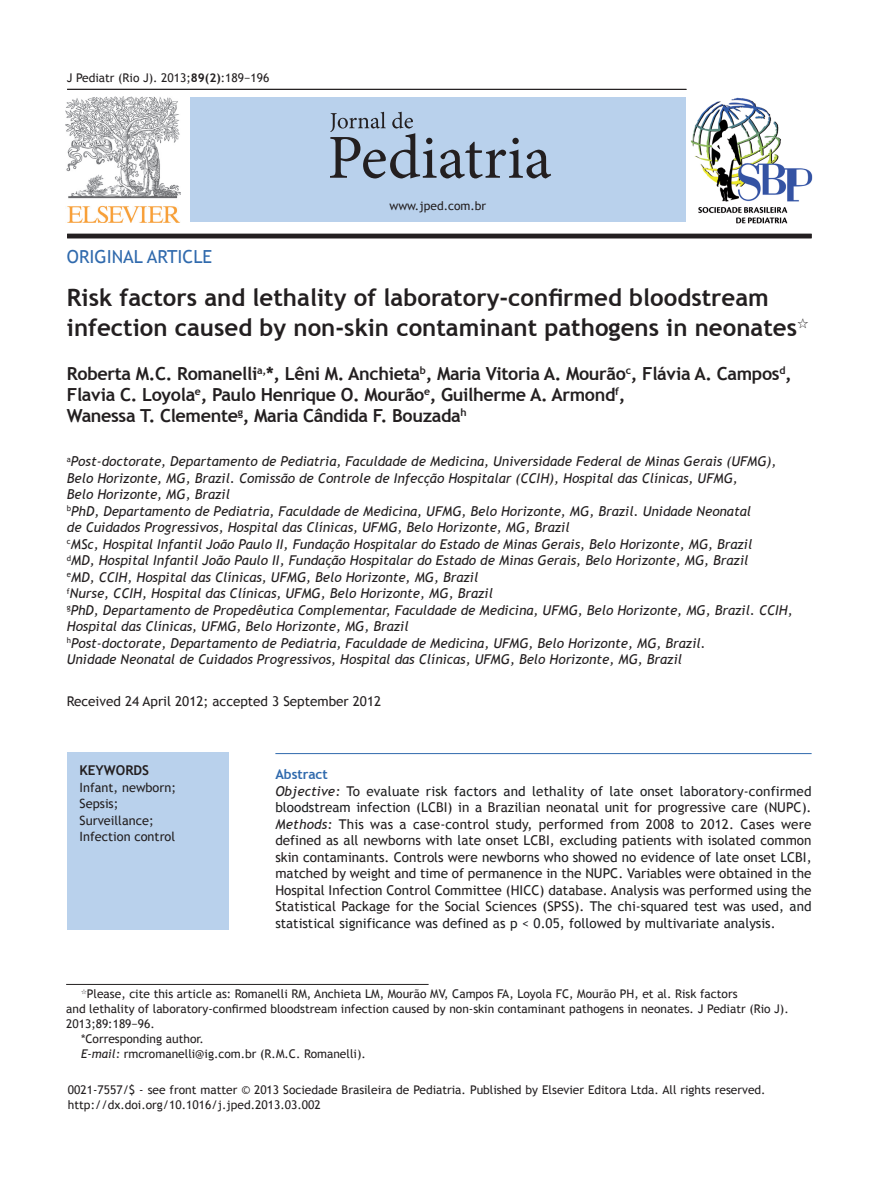
<style>
.page{position:relative;width:891px;height:1190px;background:#fff}
.page>*{position:absolute;margin:0;border:0;box-sizing:border-box;transform-origin:0 0}
.t1{font:700 24px/30px "Trebuchet MS";color:#231f20}
.t2{font:700 18px/21px "Trebuchet MS";letter-spacing:-.02em;color:#231f20}
.t3{font:18px "Trebuchet MS";color:#306aad}
.t4{font:italic 13.5px/16.5px "Trebuchet MS";color:#231f20}
.t5{font:13.5px/16.5px "Trebuchet MS";color:#231f20}
.t6{font:700 13.5px "Trebuchet MS";color:#231f20}
.t7{font:12.75px/16.5px "Trebuchet MS";color:#231f20}
.t8{font:12px/15px "Trebuchet MS";color:#231f20}
.s1{font-weight:700}
.s2{font-weight:700;color:#306aad}
.s3{font-style:italic}
.s4{color:#1f2022}
</style>
<div class="page">
<div style="left:190px;top:97px;width:495px;height:125px;background:#b9d1ec"></div>
<img style="left:66px;top:96px;width:114px;height:126px">
<svg style="left:330px;top:112px;width:221px;height:66px"></svg>
<img style="left:690px;top:97px;width:123px;height:127px">
<hr style="left:67px;top:89px;width:619px;height:1px;background:#231f20">
<hr style="left:67px;top:234px;width:744px;height:4px;background:#231f20">
<hr style="left:66px;top:984px;width:362px;height:1px;background:#231f20">
<div style="left:67px;top:753px;width:161px;height:177px;background:#b9d1ec"></div>
<hr style="left:275px;top:753px;width:536px;height:1px;background:#306aad">
<p class="t8" style="left:67px;top:70px;width:204px">J Pediatr (Rio J). 2013;<span class="s1">89(2)</span>:189−196</p>
<p class="t8" style="left:389px;top:198px;width:98px">www.jped.com.br</p>
<h2 class="t3" style="left:67px;top:246px;width:147px">ORIGINAL ARTICLE</h2>
<h1 class="t1" style="left:67px;top:282px;width:743px">Risk factors and lethality of laboratory-confirmed bloodstream infection caused by non-skin contaminant pathogens in neonates☆</h1>
<h2 class="t2" style="left:67px;top:363px;width:726px">Roberta M.C. Romanelli<sup>a,</sup>*, Lêni M. Anchieta<sup>b</sup>, Maria Vitoria A. Mourão<sup>c</sup>, Flávia A. Campos<sup>d</sup>,<br>Flavia C. Loyola<sup>e</sup>, Paulo Henrique O. Mourão<sup>e</sup>, Guilherme A. Armond<sup>f</sup>,<br>Wanessa T. Clemente<sup>g</sup>, Maria Cândida F. Bouzada<sup>h</sup></h2>
<p class="t4" style="left:67px;top:454px;width:727px"><sup>a</sup>Post-doctorate, Departamento de Pediatria, Faculdade de Medicina, Universidade Federal de Minas Gerais (UFMG), Belo Horizonte, MG, Brazil. Comissão de Controle de Infecção Hospitalar (CCIH), Hospital das Clínicas, UFMG,<br>Belo Horizonte, MG, Brazil<br><sup>b</sup>PhD, Departamento de Pediatria, Faculdade de Medicina, UFMG, Belo Horizonte, MG, Brazil. Unidade Neonatal<br>de Cuidados Progressivos, Hospital das Clínicas, UFMG, Belo Horizonte, MG, Brazil<br><sup>c</sup>MSc, Hospital Infantil João Paulo II, Fundação Hospitalar do Estado de Minas Gerais, Belo Horizonte, MG, Brazil<br><sup>d</sup>MD, Hospital Infantil João Paulo II, Fundação Hospitalar do Estado de Minas Gerais, Belo Horizonte, MG, Brazil<br><sup>e</sup>MD, CCIH, Hospital das Clínicas, UFMG, Belo Horizonte, MG, Brazil<br><sup>f</sup>Nurse, CCIH, Hospital das Clínicas, UFMG, Belo Horizonte, MG, Brazil<br><sup>g</sup>PhD, Departamento de Propedêutica Complementar, Faculdade de Medicina, UFMG, Belo Horizonte, MG, Brazil. CCIH, Hospital das Clínicas, UFMG, Belo Horizonte, MG, Brazil<br><sup>h</sup>Post-doctorate, Departamento de Pediatria, Faculdade de Medicina, UFMG, Belo Horizonte, MG, Brazil.<br>Unidade Neonatal de Cuidados Progressivos, Hospital das Clínicas, UFMG, Belo Horizonte, MG, Brazil</p>
<p class="t5" style="left:67px;top:694px;width:316px">Received 24 April 2012; accepted 3 September 2012</p>
<p class="t6" style="left:80px;top:762px;width:71px">KEYWORDS</p>
<p class="t7" style="left:80px;top:779px;width:98px">Infant, newborn;<br>Sepsis;<br>Surveillance;<br>Infection control</p>
<p class="t5" style="left:275px;top:767px;width:537px"><span class="s2">Abstract<br></span><span class="s3">Objective:</span> To <span class="s4">evaluate risk factors and lethality of late onset laboratory-confirmed bloodstream infection</span> (LCBI) in a Brazilian neonatal unit for progressive care (NUPC).<br><span class="s3">Methods:</span> This was a case-control study, performed from 2008 to 2012. Cases were defined as all newborns with late onset LCBI, excluding patients with isolated common skin contaminants. Controls were <span class="s4">newborns who showed no evidence of late onset LCBI, </span>matched by weight and time of permanence in the NUPC. Variables were obtained in the Hospital Infection Control Committee (HICC) database. Analysis was performed using the Statistical Package for the Social Sciences (SPSS). <span class="s4">The chi-squared test was used, and statistical significance was defined as p &lt; 0.05, followed by multivariate analysis.</span></p>
<p class="t8" style="left:81px;top:986px;width:657px">☆Please, cite this article as: Romanelli RM, Anchieta LM, Mourão MV, Campos FA, Loyola FC, Mourão PH, et al. Risk factors</p>
<p class="t8" style="left:66px;top:1001px;width:723px">and lethality of laboratory-confirmed bloodstream infection caused by non-skin contaminant pathogens in neonates. J Pediatr (Rio J).</p>
<p class="t8" style="left:66px;top:1016px;width:90px">2013;89:189−96.</p>
<p class="t8" style="left:81px;top:1031px;width:124px">*Corresponding author.</p>
<p class="t8" style="left:81px;top:1046px;width:286px"><span class="s3">E-mail:</span> rmcromanelli@ig.com.br (R.M.C. Romanelli).</p>
<p class="t8" style="left:68px;top:1082px;width:699px">0021-7557/$ - see front matter © 2013 Sociedade Brasileira de Pediatria. Published by Elsevier Editora Ltda. All rights reserved. http://dx.doi.org/10.1016/j.jped.2013.03.002</p>
</div>
